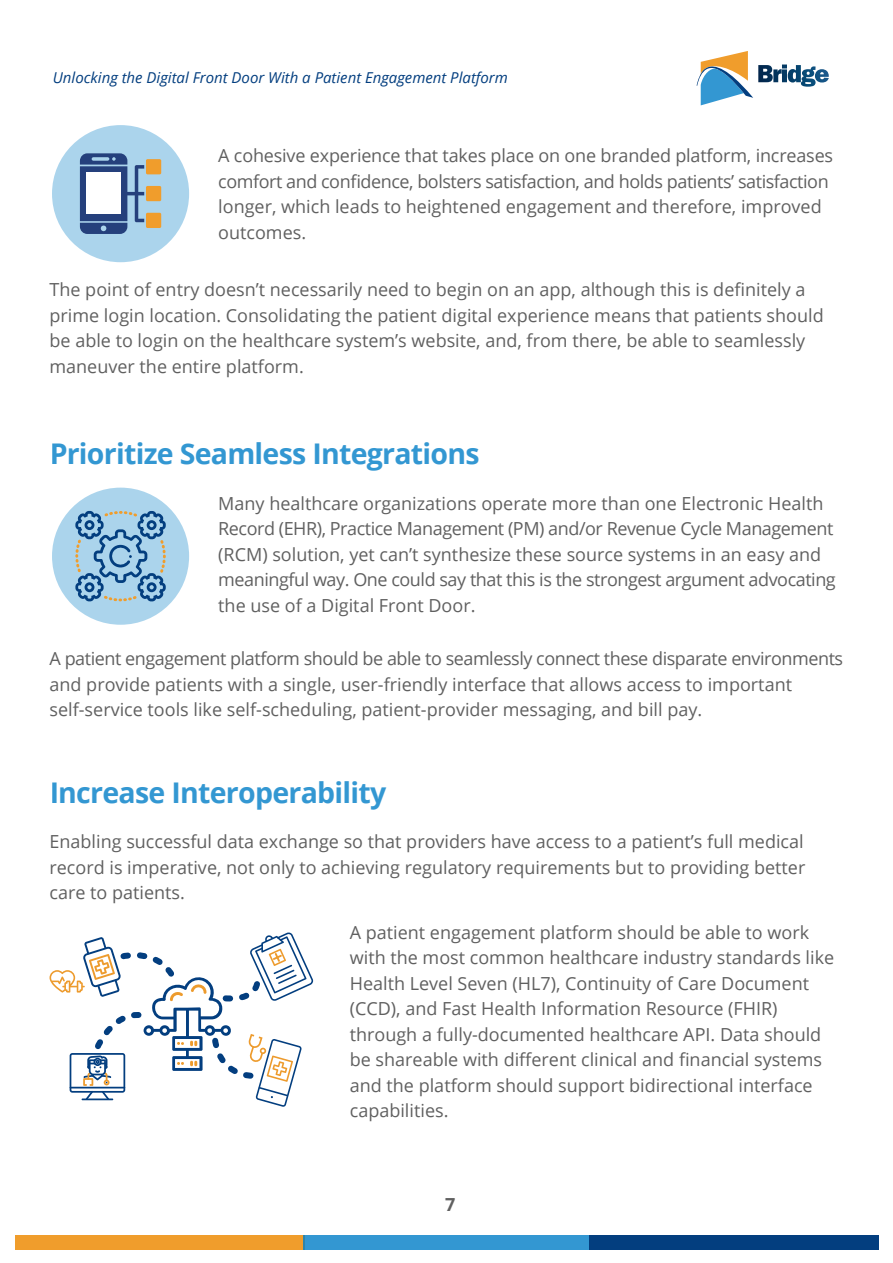
<style>
.page{position:relative;width:893px;height:1263px;background:#fff}
.page>*{position:absolute;margin:0;border:0;box-sizing:border-box;transform-origin:0 0}
.t1{font:700 28.5px "Open Sans";letter-spacing:-.025em;color:#007ec7}
.t2{font:18px/25.5px "Open Sans";color:#606060}
.t3{font:700 18px "Open Sans";color:#606060}
.t4{font:italic 15px "Open Sans";color:#033e7f}
</style>
<div class="page">
<div style="left:52px;top:125px;width:137px;height:137px;background:#abd4ec;border-radius:50%"></div>
<div style="left:52px;top:488px;width:137px;height:137px;background:#abd4ec;border-radius:50%"></div>
<div style="left:15px;top:1236px;width:289px;height:14px;background:#f09d2c"></div>
<div style="left:303px;top:1236px;width:289px;height:14px;background:#3397d2"></div>
<div style="left:590px;top:1236px;width:289px;height:14px;background:#033e7f"></div>
<div style="left:146px;top:159px;width:15px;height:15px;background:#f09d2c;border-radius:2px"></div>
<div style="left:146px;top:186px;width:15px;height:15px;background:#f09d2c;border-radius:2px"></div>
<div style="left:146px;top:213px;width:15px;height:15px;background:#f09d2c;border-radius:2px"></div>
<svg style="left:80px;top:153px;width:64px;height:81px"></svg>
<div style="left:86px;top:173px;width:35px;height:41px;background:#fff"></div>
<svg style="left:75px;top:511px;width:91px;height:90px"></svg>
<svg style="left:50px;top:932px;width:264px;height:175px"></svg>
<svg style="left:697px;top:51px;width:132px;height:54px"></svg>
<p class="t4" style="left:53px;top:67px;width:457px">Unlocking the Digital Front Door With a Patient Engagement Platform</p>
<p class="t2" style="left:218px;top:143px;width:616px">A cohesive experience that takes place on one branded platform, increases comfort and confidence, bolsters satisfaction, and holds patients’ satisfaction longer, which leads to heightened engagement and therefore, improved outcomes.</p>
<p class="t2" style="left:50px;top:277px;width:776px">The point of entry doesn’t necessarily need to begin on an app, although this is definitely a prime login location. Consolidating the patient digital experience means that patients should be able to login on the healthcare system’s website, and, from there, be able to seamlessly maneuver the entire platform.</p>
<h1 class="t1" style="left:50px;top:434px;width:432px">Prioritize Seamless Integrations</h1>
<p class="t2" style="left:218px;top:490px;width:619px">Many healthcare organizations operate more than one Electronic Health Record (EHR), Practice Management (PM) and/or Revenue Cycle Management (RCM) solution, yet can’t synthesize these source systems in an easy and meaningful way. One could say that this is the strongest argument advocating the use of a Digital Front Door.</p>
<p class="t2" style="left:50px;top:645px;width:795px">A patient engagement platform should be able to seamlessly connect these disparate environments and provide patients with a single, user-friendly interface that allows access to important self-service tools like self-scheduling, patient-provider messaging, and bill pay.</p>
<h1 class="t1" style="left:50px;top:772px;width:338px">Increase Interoperability</h1>
<p class="t2" style="left:50px;top:829px;width:757px;text-align:justify">Enabling successful data exchange so that providers have access to a patient’s full medical record is imperative, not only to achieving regulatory requirements but to providing better care to patients.</p>
<p class="t2" style="left:350px;top:919px;width:486px">A patient engagement platform should be able to work with the most common healthcare industry standards like Health Level Seven (HL7), Continuity of Care Document (CCD), and Fast Health Information Resource (FHIR) through a fully-documented healthcare API. Data should be shareable with different clinical and financial systems and the platform should support bidirectional interface capabilities.</p>
<p class="t3" style="left:445px;top:1191px;width:12px">7</p>
</div>
